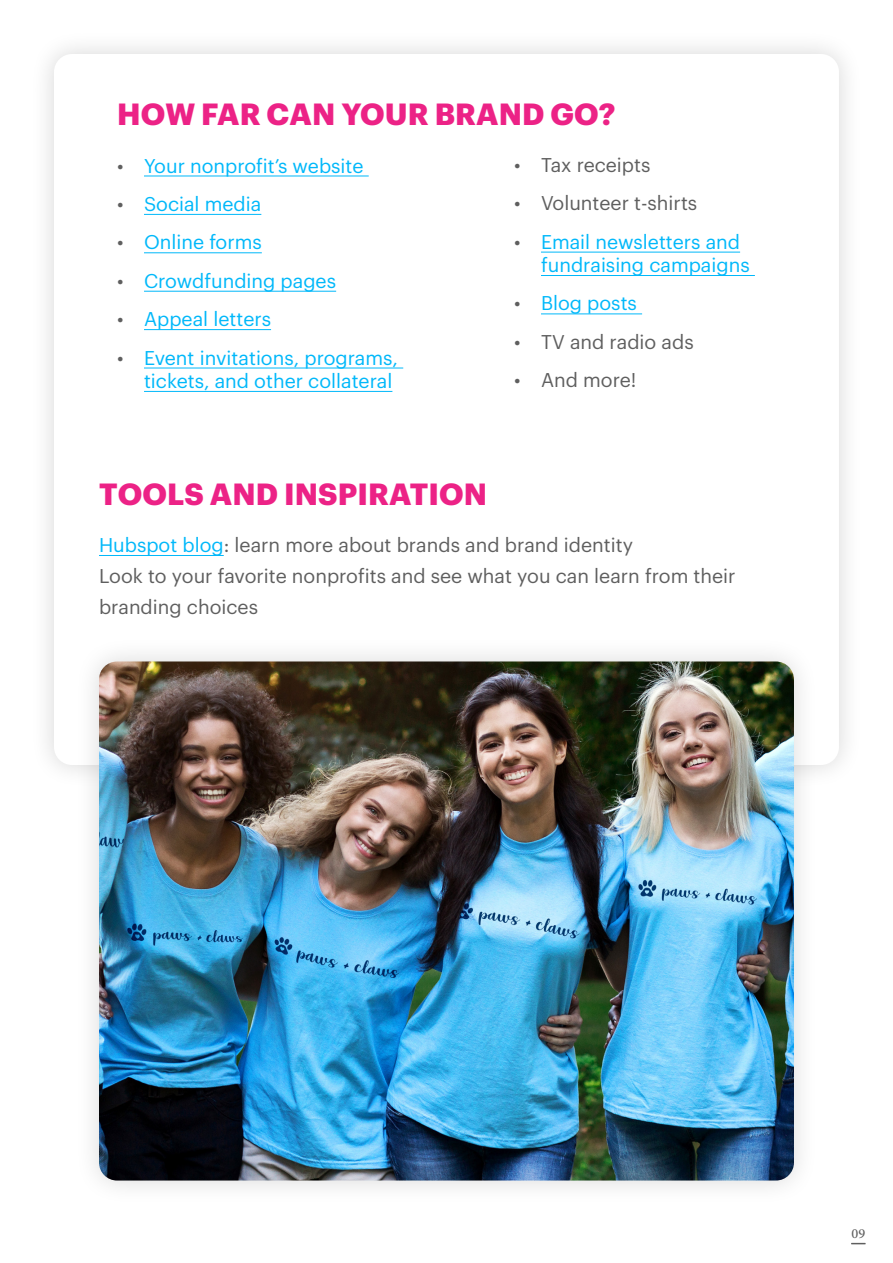
<style>
.page{position:relative;width:893px;height:1263px;background:#fff}
.page>*{position:absolute;margin:0;border:0;box-sizing:border-box;transform-origin:0 0}
.t1{font:700 30px "Graphik";letter-spacing:.005em;color:#ec2286}
.t2{font:19.5px/23.4px "Graphik";color:#00b8fa;text-align:right}
.t3{font:19.5px/30.9px "Graphik";color:#5f5f5f}
.t4{font:19.5px "Adobe Arabic";color:#5f5f5f}
.s1{color:#5f5f5f}
.s2{color:#00b8fa}
</style>
<div class="page">
<div style="left:29px;top:29px;width:835px;height:761px;background:#000;opacity:.15"></div>
<div style="left:54px;top:54px;width:785px;height:711px;background:#fff;border-radius:18px"></div>
<hr style="left:144px;top:175px;width:225px;height:1px;background:#00b8fa">
<hr style="left:144px;top:214px;width:117px;height:1px;background:#00b8fa">
<hr style="left:144px;top:252px;width:118px;height:1px;background:#00b8fa">
<hr style="left:144px;top:291px;width:192px;height:1px;background:#00b8fa">
<hr style="left:144px;top:329px;width:127px;height:1px;background:#00b8fa">
<hr style="left:144px;top:367px;width:259px;height:1px;background:#00b8fa">
<hr style="left:144px;top:391px;width:248px;height:1px;background:#00b8fa">
<hr style="left:541px;top:252px;width:199px;height:1px;background:#00b8fa">
<hr style="left:541px;top:275px;width:214px;height:1px;background:#00b8fa">
<hr style="left:541px;top:313px;width:101px;height:1px;background:#00b8fa">
<hr style="left:99px;top:555px;width:125px;height:1px;background:#00b8fa">
<svg style="left:851px;top:1243px;width:15px;height:1px"></svg>
<div style="left:73px;top:636px;width:746px;height:570px;background:#fafafa"></div>
<img style="left:99px;top:661px;width:695px;height:519px">
<h1 class="t1" style="left:117px;top:91px;width:500px">HOW FAR CAN YOUR BRAND GO?</h1>
<p class="t2" style="left:117px;top:152px;width:248px"><span class="s1">•</span> Your nonprofit’s website</p>
<p class="t2" style="left:117px;top:191px;width:146px"><span class="s1">•</span> Social media</p>
<p class="t2" style="left:117px;top:229px;width:146px"><span class="s1">•</span> Online forms</p>
<p class="t2" style="left:117px;top:267px;width:221px"><span class="s1">•</span> Crowdfunding pages</p>
<p class="t2" style="left:117px;top:306px;width:156px"><span class="s1">•</span> Appeal letters</p>
<p class="t2" style="left:117px;top:344px;width:283px"><span class="s1">•</span> Event invitations, programs, tickets, and other collateral</p>
<p class="t3" style="left:514px;top:148px;width:138px">• Tax receipts</p>
<p class="t3" style="left:514px;top:186px;width:185px">• Volunteer t-shirts</p>
<p class="t2" style="left:541px;top:228px;width:210px;text-align:left;text-indent:-27px"><span class="s1">•</span> Email newsletters and fundraising campaigns</p>
<p class="t2" style="left:514px;top:290px;width:124px"><span class="s1">•</span> Blog posts</p>
<p class="t3" style="left:514px;top:325px;width:181px">• TV and radio ads</p>
<p class="t3" style="left:514px;top:363px;width:124px">• And more!</p>
<h1 class="t1" style="left:99px;top:471px;width:390px">TOOLS AND INSPIRATION</h1>
<p class="t3" style="left:99px;top:528px;width:638px"><span class="s2">Hubspot blog</span>: learn more about brands and brand identity<br>Look to your favorite nonprofits and see what you can learn from their branding choices</p>
<p class="t4" style="left:851px;top:1220px;width:15px">09</p>
</div>
